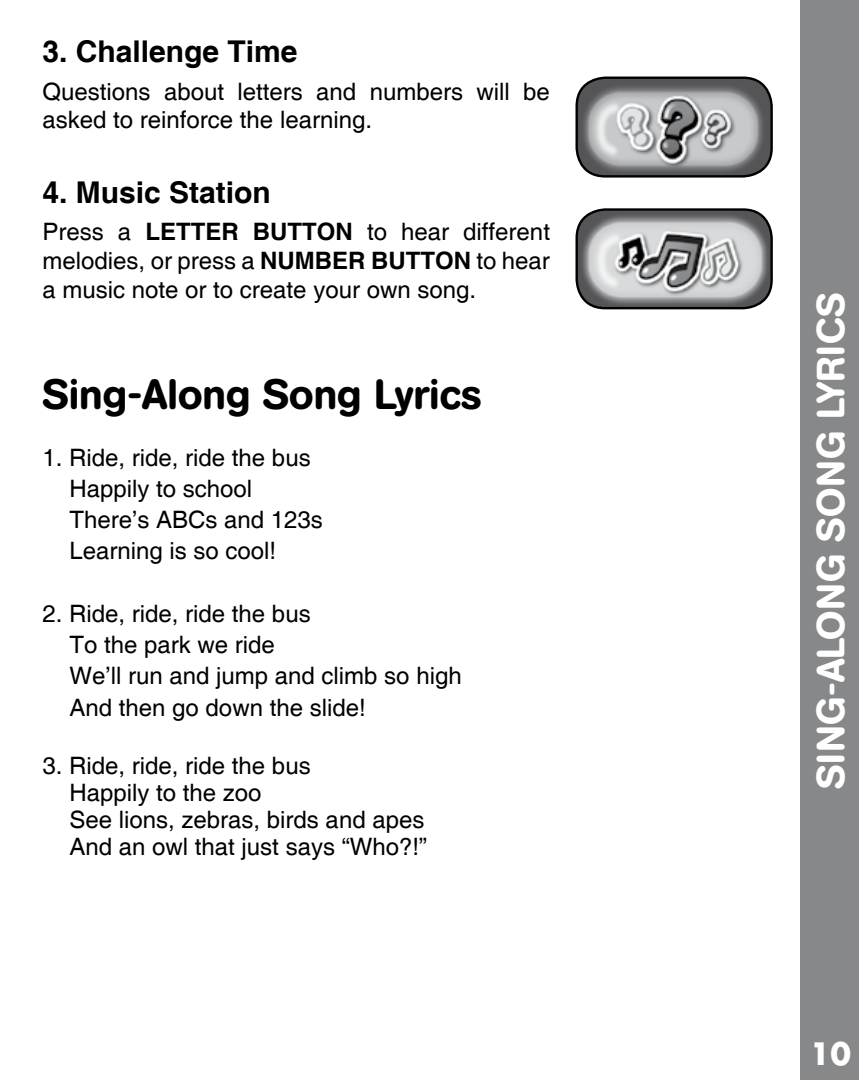
<style>
.page{position:relative;width:859px;height:1080px;background:#fff}
.page>*{position:absolute;margin:0;border:0;box-sizing:border-box;transform-origin:0 0}
.t1{font:500 42px "AG Book Rounded";color:#000}
.t2{font:500 39px "AG Book Rounded";letter-spacing:.01em;color:#fff}
.t3{font:700 30px "Helvetica";color:#000}
.t4{font:700 30px "Futura";color:#fff}
.t5{font:24px/31.2px "Helvetica";color:#000}
.s1{font-weight:700}
</style>
<div class="page">
<div style="left:800px;top:0;width:59px;height:1080px;background:#87888a"></div>
<img style="left:577px;top:78px;width:194px;height:97px">
<div style="left:575px;top:77px;width:198px;height:101px;border:2px solid #000;border-radius:29px"></div>
<img style="left:578px;top:210px;width:194px;height:98px">
<div style="left:575px;top:208px;width:198px;height:101px;border:2px solid #000;border-radius:29px"></div>
<p class="t3" style="left:43px;top:33px;width:257px">3. Challenge Time</p>
<p class="t5" style="left:43px;top:78px;width:509px;line-height:28.8px">Questions about letters and numbers will be asked to reinforce the learning.</p>
<p class="t3" style="left:43px;top:174px;width:230px">4. Music Station</p>
<p class="t5" style="left:43px;top:218px;width:509px;line-height:28.8px;text-align:justify">Press a <span class="s1">LETTER BUTTON</span> to hear different melodies, or press a <span class="s1">NUMBER BUTTON</span> to hear a music note or to create your own song.</p>
<h1 class="t1" style="left:43px;top:370px;width:441px">Sing-Along Song Lyrics</h1>
<p class="t5" style="left:70px;top:443px;width:255px;text-indent:-27px">1. Ride, ride, ride the bus<br>Happily to school<br>There’s ABCs and 123s<br>Learning is so cool!</p>
<p class="t5" style="left:70px;top:599px;width:394px;text-indent:-27px">2. Ride, ride, ride the bus<br>To the park we ride<br>We’ll run and jump and climb so high<br>And then go down the slide!</p>
<p class="t5" style="left:70px;top:753px;width:359px;line-height:27px;text-indent:-27px">3. Ride, ride, ride the bus<br>Happily to the zoo<br>See lions, zebras, birds and apes<br>And an owl that just says “Who?!”</p>
<h2 class="t2" style="left:808px;top:789px;width:498px;rotate:-90deg">SING-ALONG SONG LYRICS</h2>
<p class="t4" style="left:810px;top:1034px;width:43px">10</p>
</div>
